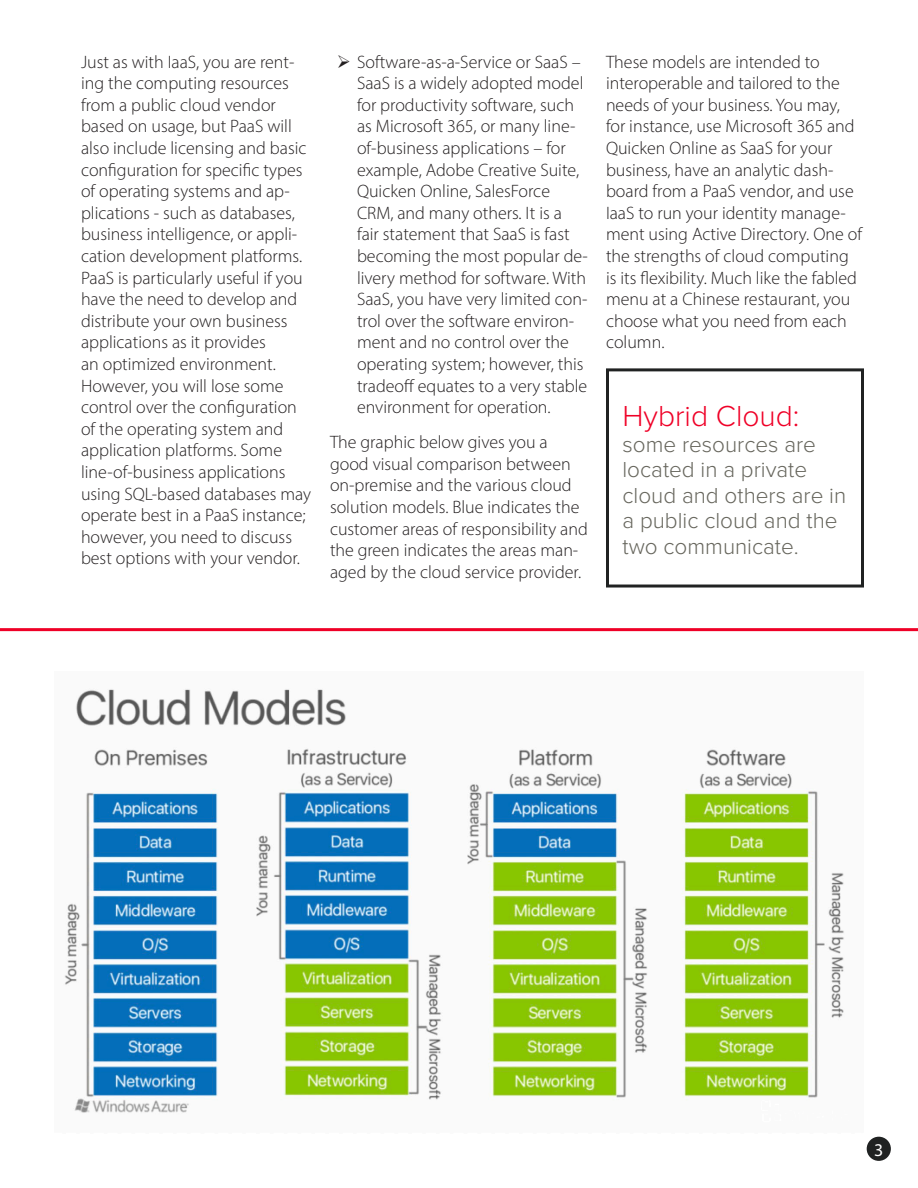
<style>
.page{position:relative;width:918px;height:1188px;background:#fff}
.page>*{position:absolute;margin:0;border:0;box-sizing:border-box;transform-origin:0 0}
.t1{font:300 30px "Proxima Nova";color:#ef0027}
.t2{font:300 22.5px/25.5px "Proxima Nova";color:#67665d}
.t3{font:300 18px/21.6px "Myriad Pro";color:#231f20}
.t4{font:18px "Myriad Pro";color:#fff}
</style>
<div class="page">
<img style="left:64px;top:689px;width:780px;height:424px">
<hr style="left:0;top:628px;width:918px;height:3px;background:#ef0027">
<div style="left:606px;top:368px;width:258px;height:220px;border:3px solid #202222"></div>
<div style="left:867px;top:1137px;width:24px;height:24px;background:#202222;border-radius:50%"></div>
<p class="t3" style="left:81px;top:51px;width:232px">Just as with IaaS, you are rent&shy;ing the computing resources from a public cloud vendor based on usage, but PaaS will also include licensing and basic configuration for specific types of operating systems and ap&shy;plications - such as databases, business intelligence, or appli&shy;cation development platforms.<br>PaaS is particularly useful if you have the need to develop and distribute your own business applications as it provides<br>an optimized environment.<br>However, you will lose some control over the configuration of the operating system and application platforms. Some line-of-business applications using SQL-based databases may operate best in a PaaS instance; however, you need to discuss best options with your vendor.</p>
<p class="t3" style="left:357px;top:51px;width:232px">Software-as-a-Service or SaaS –<br>SaaS is a widely adopted model for productivity software, such as Microsoft 365, or many line&shy;of-business applications – for example, Adobe Creative Suite,<br>Quicken Online, SalesForce<br>CRM, and many others. It is a fair statement that SaaS is fast becoming the most popular de&shy;livery method for software. With<br>SaaS, you have very limited con&shy;trol over the software environ&shy;ment and no control over the operating system; however, this tradeoff equates to a very stable environment for operation.</p>
<p class="t3" style="left:330px;top:431px;width:259px">The graphic below gives you a good visual comparison between on-premise and the various cloud solution models. Blue indicates the customer areas of responsibility and the green indicates the areas man&shy;aged by the cloud service provider.</p>
<p class="t3" style="left:606px;top:51px;width:258px">These models are intended to interoperable and tailored to the needs of your business. You may, for instance, use Microsoft 365 and<br>Quicken Online as SaaS for your business, have an analytic dash&shy;board from a PaaS vendor, and use<br>IaaS to run your identity manage&shy;ment using Active Directory. One of the strengths of cloud computing is its flexibility. Much like the fabled menu at a Chinese restaurant, you choose what you need from each column.</p>
<h1 class="t1" style="left:623px;top:402px;width:179px">Hybrid Cloud:</h1>
<p class="t2" style="left:623px;top:432px;width:225px">some resources are located in a private cloud and others are in a public cloud and the two communicate.</p>
<p class="t4" style="left:874px;top:1138px;width:11px">3</p>
</div>
